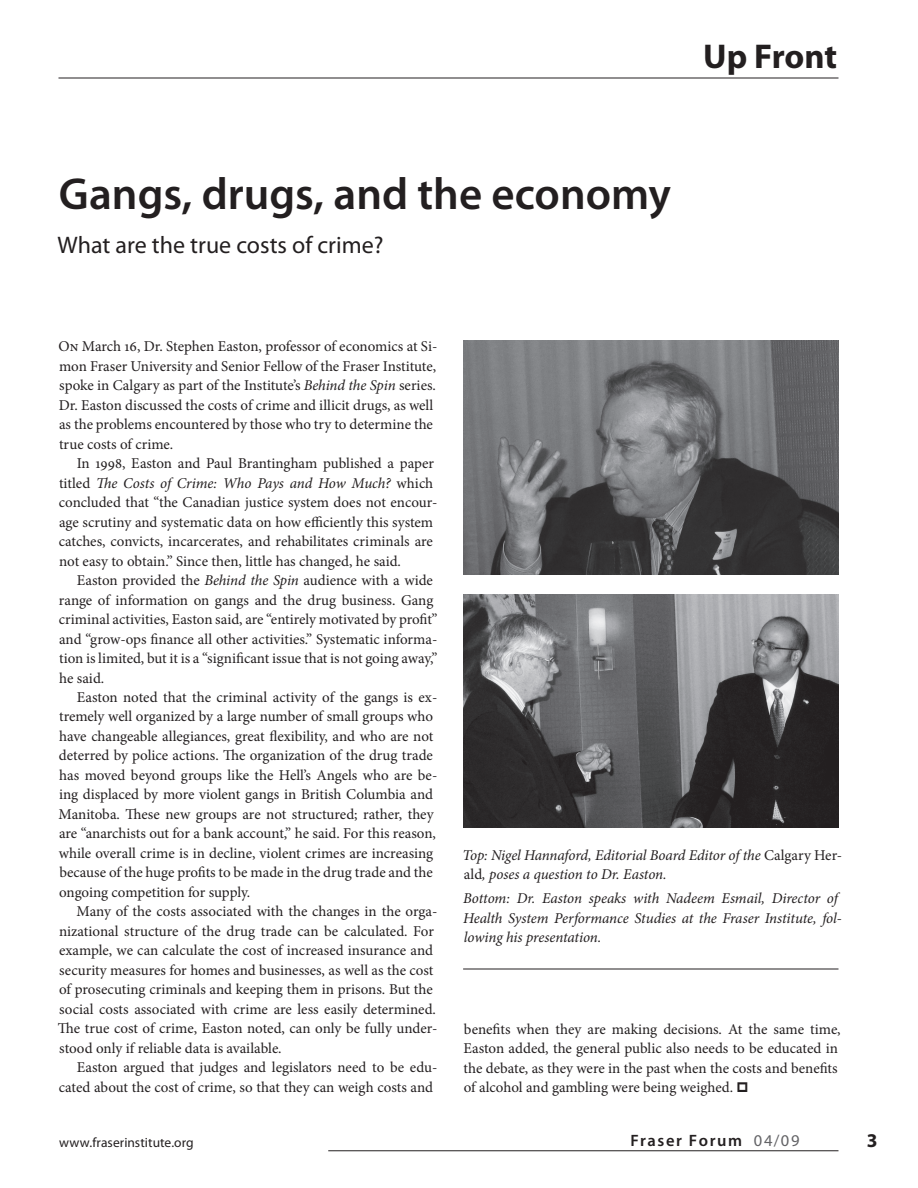
<style>
.page{position:relative;width:918px;height:1188px;background:#fff}
.page>*{position:absolute;margin:0;border:0;box-sizing:border-box;transform-origin:0 0}
.t1{font:600 45px "Myriad Pro";color:#231f20}
.t2{font:700 34.5px "Myriad Pro";letter-spacing:-.005em;color:#231f20}
.t3{font:24px "Myriad Pro";color:#231f20}
.t4{font:700 19.5px "Myriad Pro";color:#231f20}
.t5{font:600 16.5px "Myriad Pro";letter-spacing:.095em;color:#231f20}
.t6{font:15px/19.5px "Minion Pro";color:#231f20}
.t7{font:italic 15px/19.5px "Minion Pro";letter-spacing:-.01em;color:#231f20}
.t8{font:13.5px "Myriad Pro";letter-spacing:.005em;color:#231f20}
.s1{font-style:italic}
.s2{font-style:normal}
.s3{font-weight:400;color:#636366}
</style>
<div class="page">
<hr style="left:58px;top:78px;width:780px;height:1px;background:#231f20">
<hr style="left:328px;top:1151px;width:511px;height:1px;background:#231f20">
<img style="left:463px;top:340px;width:375px;height:234px">
<img style="left:463px;top:594px;width:376px;height:234px">
<hr style="left:463px;top:969px;width:375px;height:1px;background:#231f20">
<h2 class="t2" style="left:703px;top:33px;width:136px">Up Front</h2>
<h1 class="t1" style="left:59px;top:166px;width:614px">Gangs, drugs, and the economy</h1>
<h3 class="t3" style="left:58px;top:230px;width:327px">What are the true costs of crime?</h3>
<p class="t6" style="left:59px;top:337px;width:380px">On March 16, Dr. Stephen Easton, professor of economics at Si&shy;mon Fraser University and Senior Fellow of the Fraser Institute, spoke in Calgary as part of the Institute’s <span class="s1">Behind the Spin</span> series.<br>Dr. Easton discussed the costs of crime and illicit drugs, as well as the problems encountered by those who try to determine the true costs of crime.</p>
<p class="t6" style="left:59px;top:454px;width:380px;text-indent:18px">In 1998, Easton and Paul Brantingham published a paper titled <span class="s1">The Costs of Crime: Who Pays and How Much?</span> which concluded that “the Canadian justice system does not encour&shy;age scrutiny and systematic data on how efficiently this system catches, convicts, incarcerates, and rehabilitates criminals are not easy to obtain.” Since then, little has changed, he said.</p>
<p class="t6" style="left:59px;top:571px;width:380px;text-indent:18px">Easton provided the <span class="s1">Behind the Spin</span> audience with a wide range of information on gangs and the drug business. Gang criminal activities, Easton said, are “entirely motivated by profit” and “grow-ops finance all other activities.” Systematic informa&shy;tion is limited, but it is a “significant issue that is not going away,” he said.</p>
<p class="t6" style="left:59px;top:688px;width:380px;text-indent:18px">Easton noted that the criminal activity of the gangs is ex&shy;tremely well organized by a large number of small groups who have changeable allegiances, great flexibility, and who are not deterred by police actions. The organization of the drug trade has moved beyond groups like the Hell’s Angels who are be&shy;ing displaced by more violent gangs in British Columbia and Manitoba. These new groups are not structured; rather, they are “anarchists out for a bank account,” he said. For this reason, while overall crime is in decline, violent crimes are increasing because of the huge profits to be made in the drug trade and the ongoing competition for supply.</p>
<p class="t6" style="left:58px;top:902px;width:381px;text-indent:19px">Many of the costs associated with the changes in the orga&shy;nizational structure of the drug trade can be calculated. For example, we can calculate the cost of increased insurance and security measures for homes and businesses, as well as the cost of prosecuting criminals and keeping them in prisons. But the social costs associated with crime are less easily determined.<br>The true cost of crime, Easton noted, can only be fully under&shy;stood only if reliable data is available.</p>
<p class="t6" style="left:59px;top:1058px;width:380px;text-align:right">Easton argued that judges and legislators need to be edu&shy;cated about the cost of crime, so that they can weigh costs and</p>
<p class="t7" style="left:462px;top:845px;width:381px">Top: Nigel Hannaford, Editorial Board Editor of the <span class="s2">Calgary Her&shy;ald</span>, poses a question to Dr. Easton.</p>
<p class="t7" style="left:463px;top:889px;width:380px">Bottom: Dr. Easton speaks with Nadeem Esmail, Director of<br>Health System Performance Studies at the Fraser Institute, fol&shy;lowing his presentation.</p>
<p class="t6" style="left:463px;top:1019px;width:379px">benefits when they are making decisions. At the same time, Easton added, the general public also needs to be educated in the debate, as they were in the past when the costs and benefits of alcohol and gambling were being weighed.</p>
<p class="t8" style="left:59px;top:1134px;width:136px">www.fraserinstitute.org</p>
<p class="t5" style="left:631px;top:1130px;width:170px">Fraser Forum <span class="s3">04/09</span></p>
<h3 class="t4" style="left:867px;top:1128px;width:12px">3</h3>
</div>
